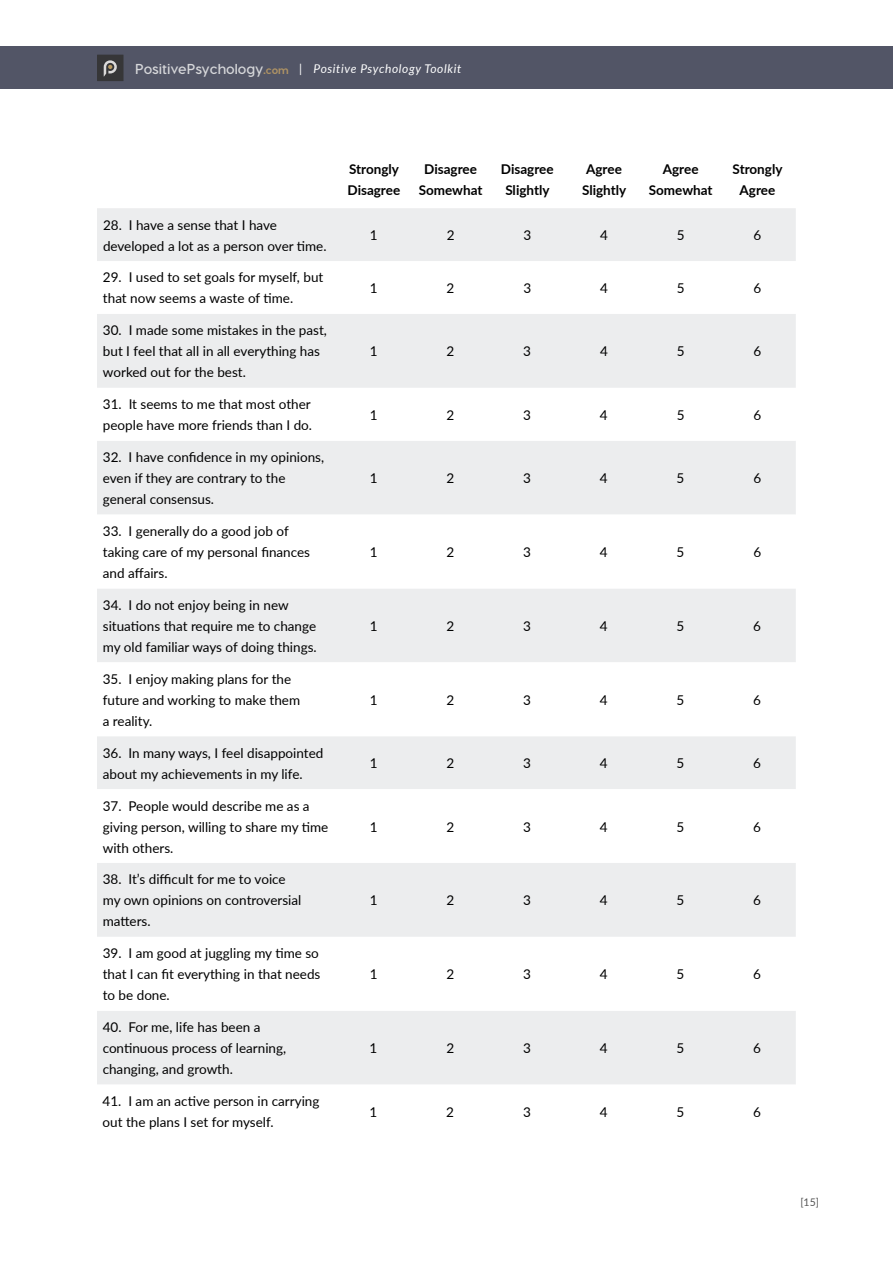
<style>
.page{position:relative;width:893px;height:1263px;background:#fff}
.page>*{position:absolute;margin:0;border:0;box-sizing:border-box;transform-origin:0 0}
.t1{font:13.5px/21px "Lato";color:#000}
.t2{font:700 13.5px/21px "Lato";color:#000;text-align:center}
.t3{font:italic 12px "Lato";letter-spacing:.05em;color:#fff}
.t4{font:10.5px "Lato";color:#555}
.s1{font-family:"Visby CF";font-weight:700;font-style:normal;font-size:14.4px;color:#d6d7da}
.s2{font-family:"Visby CF";font-weight:800;font-style:normal;font-size:10.8px;color:#af9364}
.s3{font-style:normal}
</style>
<div class="page">
<div style="left:0;top:46px;width:893px;height:43px;background:#525566"></div>
<div style="left:97px;top:55px;width:27px;height:26px;background:#363638"></div>
<svg style="left:104px;top:60px;width:13px;height:17px"></svg>
<div style="left:97px;top:208px;width:699px;height:53px;background:#ecedee"></div>
<svg style="left:97px;top:314px;width:699px;height:770px;fill:#ecedee"></svg>
<p class="t3" style="left:135px;top:60px;width:328px"><span class="s1">PositivePsychology</span><span class="s2">.com</span> <span class="s3">|</span> Positive Psychology Toolkit</p>
<p class="t2" style="left:347px;top:158px;width:54px;text-align:left">Strongly<br>Disagree</p>
<p class="t2" style="left:419px;top:158px;width:65px">Disagree<br>Somewhat</p>
<p class="t2" style="left:501px;top:158px;width:54px">Disagree<br>Slightly</p>
<p class="t2" style="left:582px;top:158px;width:46px">Agree<br>Slightly</p>
<p class="t2" style="left:649px;top:158px;width:65px">Agree<br>Somewhat</p>
<p class="t2" style="left:733px;top:158px;width:51px">Strongly<br>Agree</p>
<p class="t1" style="left:103px;top:214px;width:225px">28. I have a sense that I have developed a lot as a person over time.</p>
<p class="t1" style="left:370px;top:224px;width:9px">1</p>
<p class="t1" style="left:447px;top:224px;width:9px">2</p>
<p class="t1" style="left:523px;top:224px;width:9px">3</p>
<p class="t1" style="left:600px;top:224px;width:9px">4</p>
<p class="t1" style="left:677px;top:224px;width:9px">5</p>
<p class="t1" style="left:753px;top:224px;width:9px">6</p>
<p class="t1" style="left:103px;top:266px;width:222px">29. I used to set goals for myself, but that now seems a waste of time.</p>
<p class="t1" style="left:370px;top:277px;width:9px">1</p>
<p class="t1" style="left:447px;top:277px;width:9px">2</p>
<p class="t1" style="left:523px;top:277px;width:9px">3</p>
<p class="t1" style="left:600px;top:277px;width:9px">4</p>
<p class="t1" style="left:677px;top:277px;width:9px">5</p>
<p class="t1" style="left:753px;top:277px;width:9px">6</p>
<p class="t1" style="left:103px;top:319px;width:225px">30. I made some mistakes in the past, but I feel that all in all everything has worked out for the best.</p>
<p class="t1" style="left:370px;top:340px;width:9px">1</p>
<p class="t1" style="left:447px;top:340px;width:9px">2</p>
<p class="t1" style="left:523px;top:340px;width:9px">3</p>
<p class="t1" style="left:600px;top:340px;width:9px">4</p>
<p class="t1" style="left:677px;top:340px;width:9px">5</p>
<p class="t1" style="left:753px;top:340px;width:9px">6</p>
<p class="t1" style="left:103px;top:393px;width:211px">31. It seems to me that most other people have more friends than I do.</p>
<p class="t1" style="left:370px;top:404px;width:9px">1</p>
<p class="t1" style="left:447px;top:404px;width:9px">2</p>
<p class="t1" style="left:523px;top:404px;width:9px">3</p>
<p class="t1" style="left:600px;top:404px;width:9px">4</p>
<p class="t1" style="left:677px;top:404px;width:9px">5</p>
<p class="t1" style="left:753px;top:404px;width:9px">6</p>
<p class="t1" style="left:103px;top:446px;width:223px">32. I have confidence in my opinions, even if they are contrary to the general consensus.</p>
<p class="t1" style="left:370px;top:467px;width:9px">1</p>
<p class="t1" style="left:447px;top:467px;width:9px">2</p>
<p class="t1" style="left:523px;top:467px;width:9px">3</p>
<p class="t1" style="left:600px;top:467px;width:9px">4</p>
<p class="t1" style="left:677px;top:467px;width:9px">5</p>
<p class="t1" style="left:753px;top:467px;width:9px">6</p>
<p class="t1" style="left:103px;top:520px;width:209px">33. I generally do a good job of taking care of my personal finances and affairs.</p>
<p class="t1" style="left:103px;top:594px;width:215px">34. I do not enjoy being in new situations that require me to change my old familiar ways of doing things.</p>
<p class="t1" style="left:103px;top:668px;width:199px">35. I enjoy making plans for the future and working to make them a reality.</p>
<p class="t1" style="left:370px;top:541px;width:9px">1</p>
<p class="t1" style="left:446px;top:541px;width:9px">2</p>
<p class="t1" style="left:523px;top:541px;width:9px">3</p>
<p class="t1" style="left:600px;top:541px;width:9px">4</p>
<p class="t1" style="left:677px;top:541px;width:9px">5</p>
<p class="t1" style="left:753px;top:541px;width:9px">6</p>
<p class="t1" style="left:370px;top:615px;width:9px">1</p>
<p class="t1" style="left:446px;top:615px;width:9px">2</p>
<p class="t1" style="left:523px;top:615px;width:9px">3</p>
<p class="t1" style="left:600px;top:615px;width:9px">4</p>
<p class="t1" style="left:677px;top:615px;width:9px">5</p>
<p class="t1" style="left:753px;top:615px;width:9px">6</p>
<p class="t1" style="left:370px;top:689px;width:9px">1</p>
<p class="t1" style="left:446px;top:689px;width:9px">2</p>
<p class="t1" style="left:523px;top:689px;width:9px">3</p>
<p class="t1" style="left:600px;top:689px;width:9px">4</p>
<p class="t1" style="left:677px;top:689px;width:9px">5</p>
<p class="t1" style="left:753px;top:689px;width:9px">6</p>
<p class="t1" style="left:103px;top:742px;width:222px">36. In many ways, I feel disappointed about my achievements in my life.</p>
<p class="t1" style="left:370px;top:752px;width:9px">1</p>
<p class="t1" style="left:446px;top:752px;width:9px">2</p>
<p class="t1" style="left:523px;top:752px;width:9px">3</p>
<p class="t1" style="left:600px;top:752px;width:9px">4</p>
<p class="t1" style="left:676px;top:752px;width:9px">5</p>
<p class="t1" style="left:753px;top:752px;width:9px">6</p>
<p class="t1" style="left:103px;top:794px;width:227px">37. People would describe me as a giving person, willing to share my time with others.</p>
<p class="t1" style="left:370px;top:815px;width:9px">1</p>
<p class="t1" style="left:446px;top:815px;width:9px">2</p>
<p class="t1" style="left:523px;top:815px;width:9px">3</p>
<p class="t1" style="left:600px;top:815px;width:9px">4</p>
<p class="t1" style="left:676px;top:815px;width:9px">5</p>
<p class="t1" style="left:753px;top:815px;width:9px">6</p>
<p class="t1" style="left:103px;top:868px;width:200px">38. It’s difficult for me to voice my own opinions on controversial matters.</p>
<p class="t1" style="left:103px;top:942px;width:219px">39. I am good at juggling my time so that I can fit everything in that needs to be done.</p>
<p class="t1" style="left:103px;top:1016px;width:185px">40. For me, life has been a continuous process of learning, changing, and growth.</p>
<p class="t1" style="left:370px;top:889px;width:9px">1</p>
<p class="t1" style="left:446px;top:889px;width:9px">2</p>
<p class="t1" style="left:523px;top:889px;width:9px">3</p>
<p class="t1" style="left:600px;top:889px;width:9px">4</p>
<p class="t1" style="left:676px;top:889px;width:9px">5</p>
<p class="t1" style="left:753px;top:889px;width:9px">6</p>
<p class="t1" style="left:370px;top:963px;width:9px">1</p>
<p class="t1" style="left:446px;top:963px;width:9px">2</p>
<p class="t1" style="left:523px;top:963px;width:9px">3</p>
<p class="t1" style="left:600px;top:963px;width:9px">4</p>
<p class="t1" style="left:676px;top:963px;width:9px">5</p>
<p class="t1" style="left:753px;top:963px;width:9px">6</p>
<p class="t1" style="left:370px;top:1037px;width:9px">1</p>
<p class="t1" style="left:446px;top:1037px;width:9px">2</p>
<p class="t1" style="left:523px;top:1037px;width:9px">3</p>
<p class="t1" style="left:600px;top:1037px;width:9px">4</p>
<p class="t1" style="left:676px;top:1037px;width:9px">5</p>
<p class="t1" style="left:753px;top:1037px;width:9px">6</p>
<p class="t1" style="left:103px;top:1090px;width:218px">41. I am an active person in carrying out the plans I set for myself.</p>
<p class="t1" style="left:370px;top:1100px;width:9px">1</p>
<p class="t1" style="left:446px;top:1100px;width:9px">2</p>
<p class="t1" style="left:523px;top:1100px;width:9px">3</p>
<p class="t1" style="left:600px;top:1100px;width:9px">4</p>
<p class="t1" style="left:676px;top:1100px;width:9px">5</p>
<p class="t1" style="left:753px;top:1100px;width:9px">6</p>
<p class="t4" style="left:800px;top:1195px;width:20px">[15]</p>
</div>
